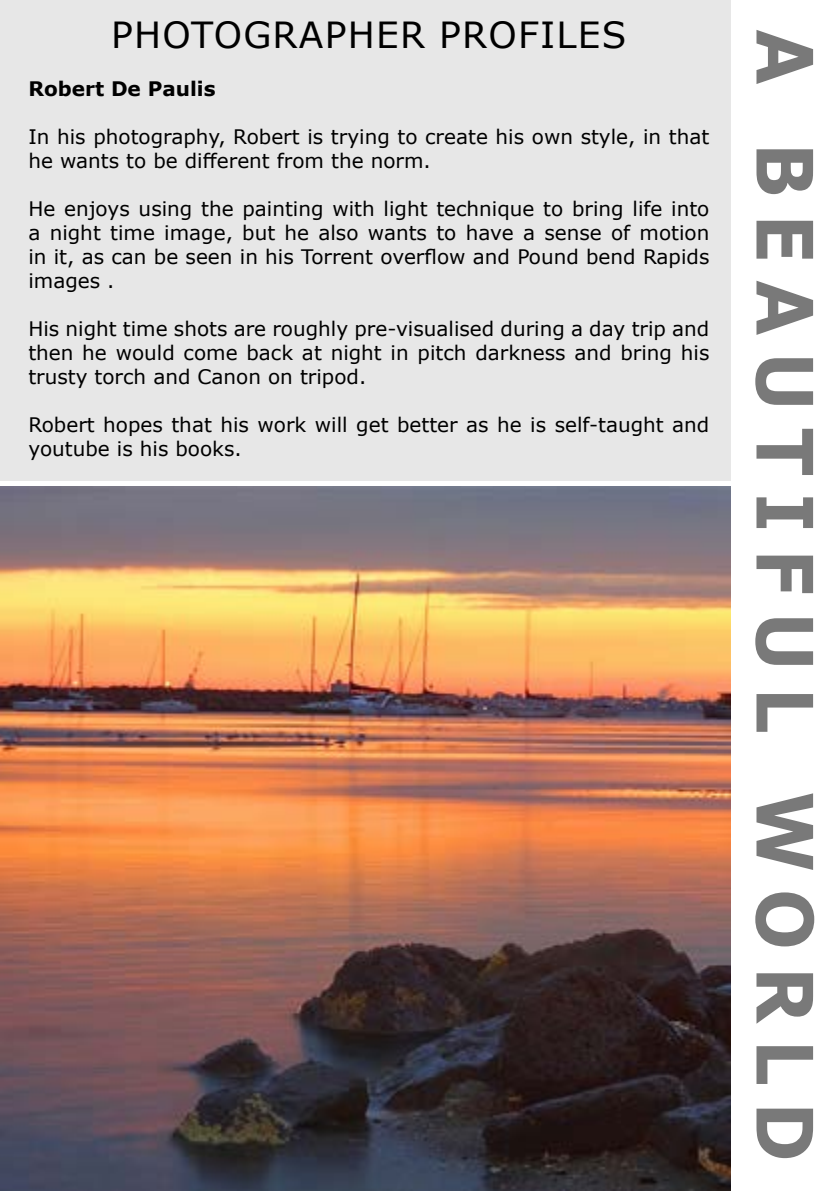
<style>
.page{position:relative;width:840px;height:1191px;background:#fff}
.page>*{position:absolute;margin:0;border:0;box-sizing:border-box;transform-origin:0 0}
.t1{font:700 77.8px "Verdana";letter-spacing:.23em;color:#797979;scale:.93 1}
.t2{font:36px "Verdana";letter-spacing:.035em;color:#000}
.t3{font:20px/24px "Verdana";color:#000}
.t4{font:700 20px "Verdana";color:#000}
</style>
<div class="page">
<img style="left:0;top:486px;width:730px;height:705px">
<div style="left:0;top:0;width:730px;height:480px;background:#e7e7e7"></div>
<h2 class="t2" style="left:111px;top:10px;width:516px">PHOTOGRAPHER PROFILES</h2>
<h1 class="t1" style="left:839px;top:29px;width:1219px;rotate:90deg">A BEAUTIFUL WORLD</h1>
<p class="t4" style="left:28px;top:75px;width:189px">Robert De Paulis</p>
<p class="t3" style="left:28px;top:125px;width:682px">In his photography, Robert is trying to create his own style, in that he wants to be different from the norm.</p>
<p class="t3" style="left:28px;top:197px;width:682px;text-align:justify">He enjoys using the painting with light technique to bring life into a night time image, but he also wants to have a sense of motion in it, as can be seen in his Torrent overflow and Pound bend Rapids images .</p>
<p class="t3" style="left:28px;top:317px;width:682px;text-align:justify">His night time shots are roughly pre-visualised during a day trip and then he would come back at night in pitch darkness and bring his trusty torch and Canon on tripod.</p>
<p class="t3" style="left:28px;top:413px;width:682px">Robert hopes that his work will get better as he is self-taught and youtube is his books.</p>
</div>
